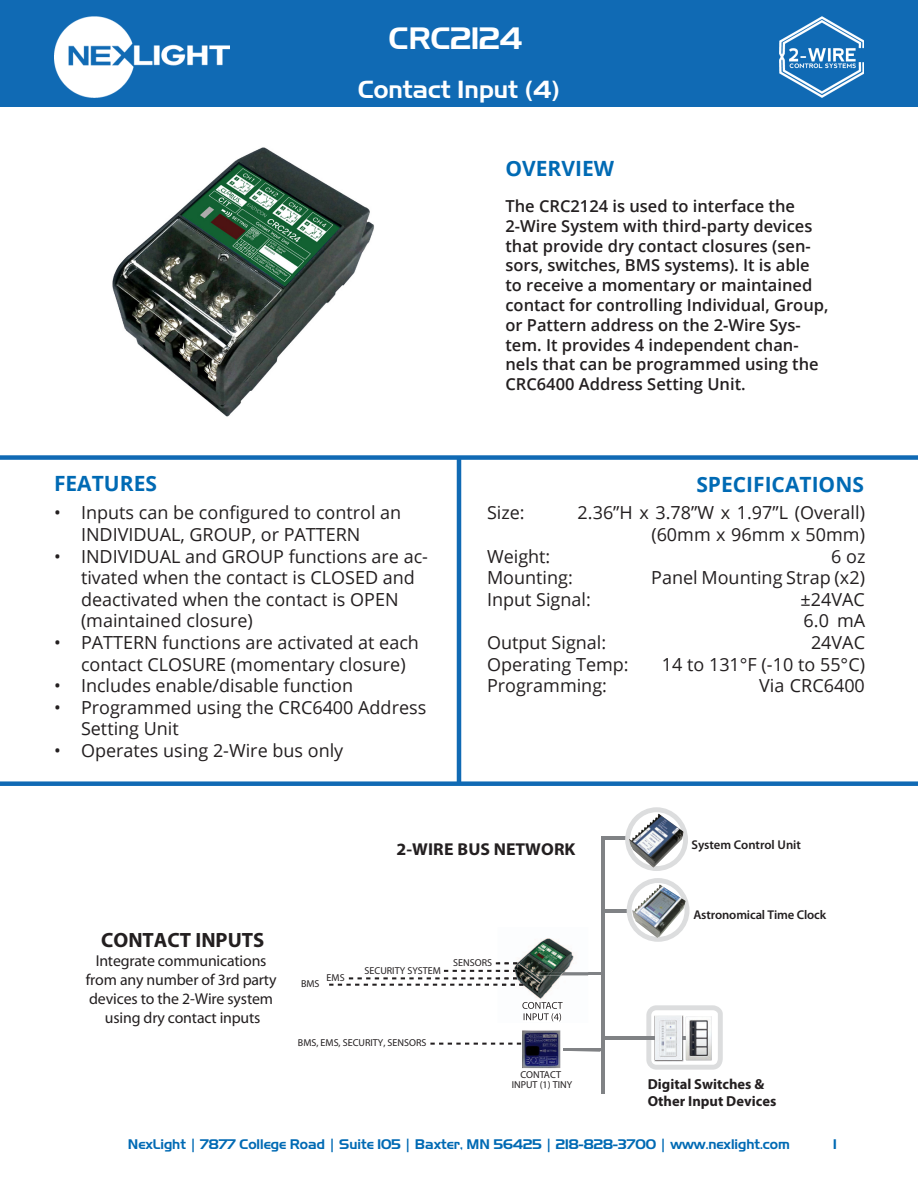
<style>
.page{position:relative;width:918px;height:1188px;background:#fff}
.page>*{position:absolute;margin:0;border:0;box-sizing:border-box;transform-origin:0 0}
.t1{font:30px "Aero Regular SWFTE";color:#fff}
.t2{font:24px "Aero Regular SWFTE";color:#fff}
.t3{font:700 21px "Open Sans";color:#006ab4}
.t4{font:700 20.7px "Myriad Pro";color:#231f20}
.t5{font:18px/21.6px "Open Sans";color:#231f20}
.t6{font:700 17.25px "Myriad Pro";letter-spacing:.01em;color:#231f20}
.t7{font:600 16.5px/19.8px "Open Sans";color:#231f20}
.t8{font:15.75px/18.9px "Myriad Pro";letter-spacing:-.01em;color:#231f20;text-align:center}
.t9{font:700 14.55px/17.4px "Myriad Pro";color:#231f20}
.t10{font:13.5px "Aero Regular SWFTE";color:#006ab4}
.t11{font:600 12.75px "Myriad Pro";letter-spacing:-.01em;color:#231f20}
.t12{font:10.05px/10.9px "Myriad Pro";color:#231f20;text-align:center}
</style>
<div class="page">
<div style="left:0;top:0;width:918px;height:107px;background:#106ab4"></div>
<img style="left:54px;top:16px;width:175px;height:82px">
<img style="left:779px;top:16px;width:85px;height:82px">
<div style="left:0;top:455px;width:918px;height:5px;background:#106ab4"></div>
<div style="left:0;top:781px;width:918px;height:5px;background:#106ab4"></div>
<hr style="left:457px;top:458px;width:4px;height:326px;background:#106ab4">
<svg style="left:646px;top:1005px;width:77px;height:65px"></svg>
<img style="left:654px;top:1015px;width:30px;height:47px">
<hr style="left:604px;top:1037px;width:100px;height:3px;background:#808285">
<img style="left:686px;top:1016px;width:26px;height:44px">
<img style="left:656px;top:1016px;width:26px;height:44px">
<hr style="left:604px;top:837px;width:45px;height:3px;background:#808285">
<svg style="left:625px;top:807px;width:63px;height:64px"></svg>
<img style="left:629px;top:814px;width:55px;height:54px">
<hr style="left:603px;top:909px;width:70px;height:3px;background:#808285">
<svg style="left:627px;top:878px;width:62px;height:64px"></svg>
<img style="left:632px;top:885px;width:54px;height:53px">
<hr style="left:601px;top:837px;width:3px;height:257px;background:#808285">
<hr style="left:539px;top:972px;width:64px;height:3px;background:#808285">
<img style="left:498px;top:938px;width:90px;height:84px">
<svg style="left:496px;top:962px;width:21px;height:2px"></svg>
<svg style="left:329px;top:970px;width:195px;height:16px"></svg>
<img style="left:498px;top:984px;width:26px;height:2px">
<img style="left:539px;top:972px;width:49px;height:3px">
<svg style="left:522px;top:1002px;width:41px;height:7px"></svg>
<img style="left:524px;top:1013px;width:37px;height:8px">
<hr style="left:561px;top:1048px;width:39px;height:3px;background:#808285">
<img style="left:520px;top:1030px;width:43px;height:39px">
<svg style="left:430px;top:1043px;width:91px;height:2px"></svg>
<img style="left:112px;top:147px;width:262px;height:269px">
<h1 class="t1" style="left:389px;top:20px;width:135px">CRC2124</h1>
<h2 class="t2" style="left:358px;top:74px;width:203px">Contact Input (4)</h2>
<p class="t3" style="left:505px;top:153px;width:110px">OVERVIEW</p>
<p class="t3" style="left:54px;top:469px;width:105px">FEATURES</p>
<p class="t5" style="left:81px;top:502px;width:322px;text-indent:-27px">• Inputs can be configured to control an<br>INDIVIDUAL, GROUP, or PATTERN</p>
<p class="t5" style="left:81px;top:545px;width:349px;text-indent:-27px">• INDIVIDUAL and GROUP functions are ac&shy;tivated when the contact is CLOSED and deactivated when the contact is OPEN (maintained closure)</p>
<p class="t5" style="left:81px;top:631px;width:339px;text-indent:-27px">• PATTERN functions are activated at each contact CLOSURE (momentary closure)</p>
<p class="t5" style="left:54px;top:674px;width:301px">• Includes enable/disable function</p>
<p class="t5" style="left:81px;top:696px;width:347px;text-indent:-27px">• Programmed using the CRC6400 Address<br>Setting Unit</p>
<p class="t5" style="left:54px;top:739px;width:291px">• Operates using 2-Wire bus only</p>
<p class="t7" style="left:505px;top:196px;width:325px">The CRC2124 is used to interface the 2-Wire System with third-party devices that provide dry contact closures (sen&shy;sors, switches, BMS systems). It is able to receive a momentary or maintained contact for controlling Individual, Group, or Pattern address on the 2-Wire Sys&shy;tem. It provides 4 independent chan&shy;nels that can be programmed using the CRC6400 Address Setting Unit.</p>
<p class="t3" style="left:696px;top:469px;width:169px">SPECIFICATIONS</p>
<p class="t5" style="left:487px;top:502px;width:39px">Size:</p>
<p class="t5" style="left:578px;top:502px;width:289px">2.36”H x 3.78”W x 1.97”L (Overall)</p>
<p class="t5" style="left:651px;top:523px;width:215px">(60mm x 96mm x 50mm)</p>
<p class="t5" style="left:487px;top:545px;width:65px">Weight:</p>
<p class="t5" style="left:831px;top:545px;width:36px">6 oz</p>
<p class="t5" style="left:487px;top:566px;width:87px">Mounting:</p>
<p class="t5" style="left:651px;top:566px;width:215px">Panel Mounting Strap (x2)</p>
<p class="t5" style="left:487px;top:588px;width:105px">Input Signal:</p>
<p class="t5" style="left:801px;top:588px;width:66px">±24VAC</p>
<p class="t5" style="left:804px;top:610px;width:63px">6.0 mA</p>
<p class="t5" style="left:487px;top:631px;width:121px">Output Signal:</p>
<p class="t5" style="left:811px;top:631px;width:56px">24VAC</p>
<p class="t5" style="left:487px;top:653px;width:143px">Operating Temp:</p>
<p class="t5" style="left:662px;top:653px;width:205px">14 to 131°F (-10 to 55°C)</p>
<p class="t5" style="left:487px;top:674px;width:122px">Programming:</p>
<p class="t5" style="left:759px;top:674px;width:107px">Via CRC6400</p>
<p class="t6" style="left:397px;top:838px;width:180px">2-WIRE BUS NETWORK</p>
<p class="t4" style="left:101px;top:927px;width:165px">CONTACT INPUTS</p>
<p class="t8" style="left:86px;top:951px;width:192px">Integrate communications from any number of 3rd party devices to the 2-Wire system using dry contact inputs</p>
<p class="t12" style="left:301px;top:978px;width:20px">BMS</p>
<p class="t12" style="left:327px;top:972px;width:20px">EMS</p>
<p class="t12" style="left:365px;top:965px;width:78px">SECURITY SYSTEM</p>
<p class="t12" style="left:453px;top:957px;width:40px">SENSORS</p>
<p class="t12" style="left:298px;top:1037px;width:130px">BMS, EMS, SECURITY, SENSORS</p>
<p class="t12" style="left:512px;top:1069px;width:62px">CONTACT<br>INPUT (1) TINY</p>
<p class="t11" style="left:692px;top:836px;width:111px">System Control Unit</p>
<p class="t11" style="left:693px;top:907px;width:135px">Astronomical Time Clock</p>
<p class="t9" style="left:648px;top:1075px;width:130px">Digital Switches &amp;<br>Other Input Devices</p>
<p class="t10" style="left:128px;top:1136px;width:664px">NexLight | 7877 College Road | Suite 105 | Baxter, MN 56425 | 218-828-3700 | www.nexlight.com</p>
<p class="t10" style="left:833px;top:1136px;width:5px">1</p>
</div>
